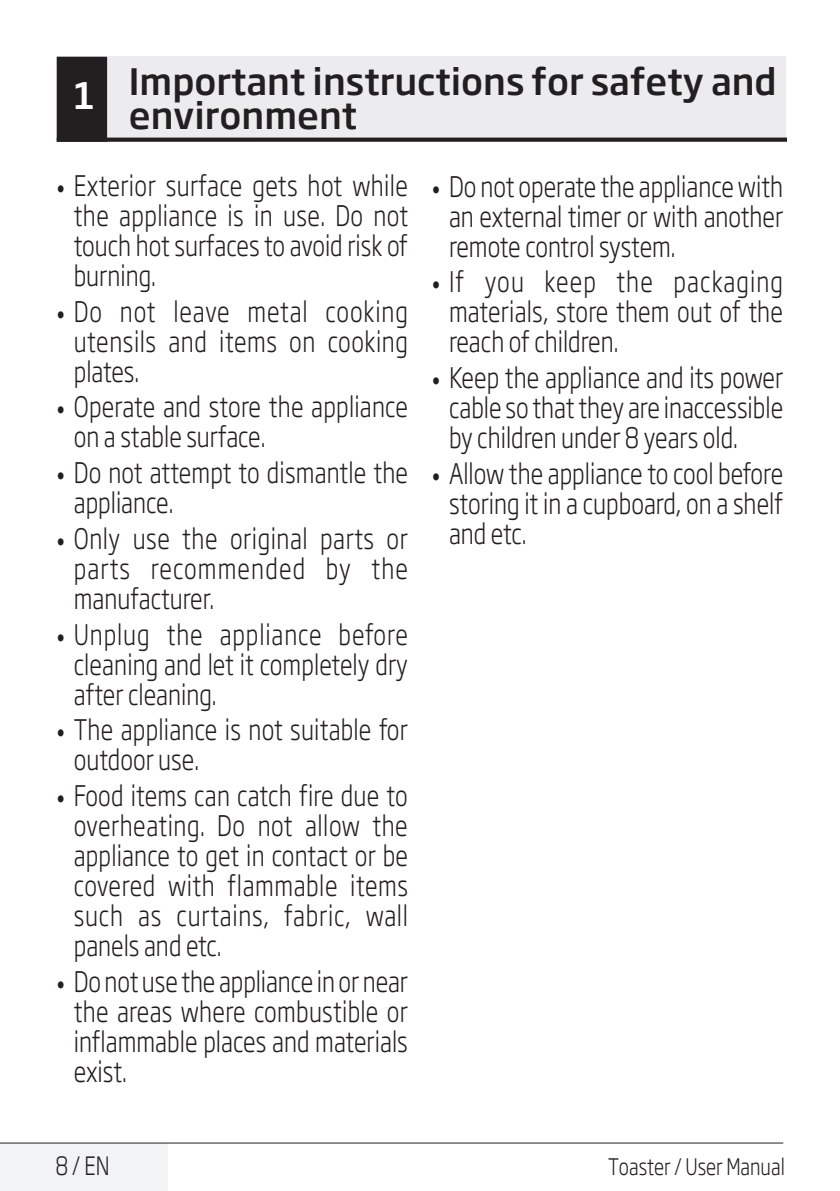
<style>
.page{position:relative;width:840px;height:1191px;background:#fff}
.page>*{position:absolute;margin:0;border:0;box-sizing:border-box;transform-origin:0 0}
.Unite_Baslik_Guvenli{font:500 36px/34px "Soho Gothic Pro";color:#231f20}
.t1{font:300 28px/30px "Soho Gothic Pro";color:#231f20;text-align:justify;scale:.8 1}
.t2{font:300 25px "Soho Gothic Pro";color:#231f20;scale:.8 1}
.t3{font:300 22.4px "Soho Gothic Pro";color:#231f20;scale:.8 1}
.s1{color:#fff}
.s2{font-family:"Helvetica Neue LT Pro";font-stretch:condensed;font-size:20px}
</style>
<div class="page">
<div style="left:0;top:1142px;width:168px;height:49px;background:#f2f3f4"></div>
<hr style="left:0;top:1142px;width:782px;height:1px;background:#231f20">
<div style="left:57px;top:57px;width:728px;height:83px;background:#ececee"></div>
<hr style="left:57px;top:138px;width:728px;height:3px;background:#231f20">
<div style="left:58px;top:58px;width:48px;height:83px;background:#231f20"></div>
<div style="left:57px;top:57px;width:50px;height:85px;border:2px solid #231f20"></div>
<p class="Unite_Baslik_Guvenli" style="left:129px;top:62px;width:649px;text-indent:-55px"><span class="s1">1</span> Important instructions for safety and environment</p>
<p class="t1" style="left:74px;top:169px;width:419px;text-indent:-17px"><span class="s2">•</span> Exterior surface gets hot while the appliance is in use. Do not touch hot surfaces to avoid risk of burning.</p>
<p class="t1" style="left:74px;top:295px;width:419px;text-indent:-17px"><span class="s2">•</span> Do not leave metal cooking utensils and items on cooking plates.</p>
<p class="t1" style="left:74px;top:390px;width:419px;text-indent:-17px"><span class="s2">•</span> Operate and store the appliance on a stable surface.</p>
<p class="t1" style="left:74px;top:456px;width:419px;text-indent:-17px"><span class="s2">•</span> Do not attempt to dismantle the appliance.</p>
<p class="t1" style="left:74px;top:522px;width:419px;text-indent:-17px"><span class="s2">•</span> Only use the original parts or parts recommended by the manufacturer.</p>
<p class="t1" style="left:74px;top:617px;width:419px;text-indent:-17px"><span class="s2">•</span> Unplug the appliance before cleaning and let it completely dry after cleaning.</p>
<p class="t1" style="left:74px;top:713px;width:419px;text-indent:-17px"><span class="s2">•</span> The appliance is not suitable for outdoor use.</p>
<p class="t1" style="left:74px;top:779px;width:419px;text-indent:-17px"><span class="s2">•</span> Food items can catch fire due to overheating. Do not allow the appliance to get in contact or be covered with flammable items such as curtains, fabric, wall panels and etc.</p>
<p class="t1" style="left:74px;top:964px;width:419px;text-indent:-17px"><span class="s2">•</span> Do not use the appliance in or near the areas where combustible or inflammable places and materials exist.</p>
<p class="t1" style="left:449px;top:170px;width:419px;text-indent:-17px"><span class="s2">•</span> Do not operate the appliance with an external timer or with another remote control system.</p>
<p class="t1" style="left:449px;top:265px;width:419px;text-indent:-17px"><span class="s2">•</span> If you keep the packaging materials, store them out of the reach of children.</p>
<p class="t1" style="left:449px;top:361px;width:419px;text-indent:-17px"><span class="s2">•</span> Keep the appliance and its power cable so that they are inaccessible by children under 8 years old.</p>
<p class="t1" style="left:449px;top:457px;width:419px;text-indent:-17px"><span class="s2">•</span> Allow the appliance to cool before storing it in a cupboard, on a shelf and etc.</p>
<p class="t2" style="left:55px;top:1146px;width:69px">8 / EN</p>
<p class="t3" style="left:607px;top:1149px;width:222px">Toaster / User Manual</p>
</div>
